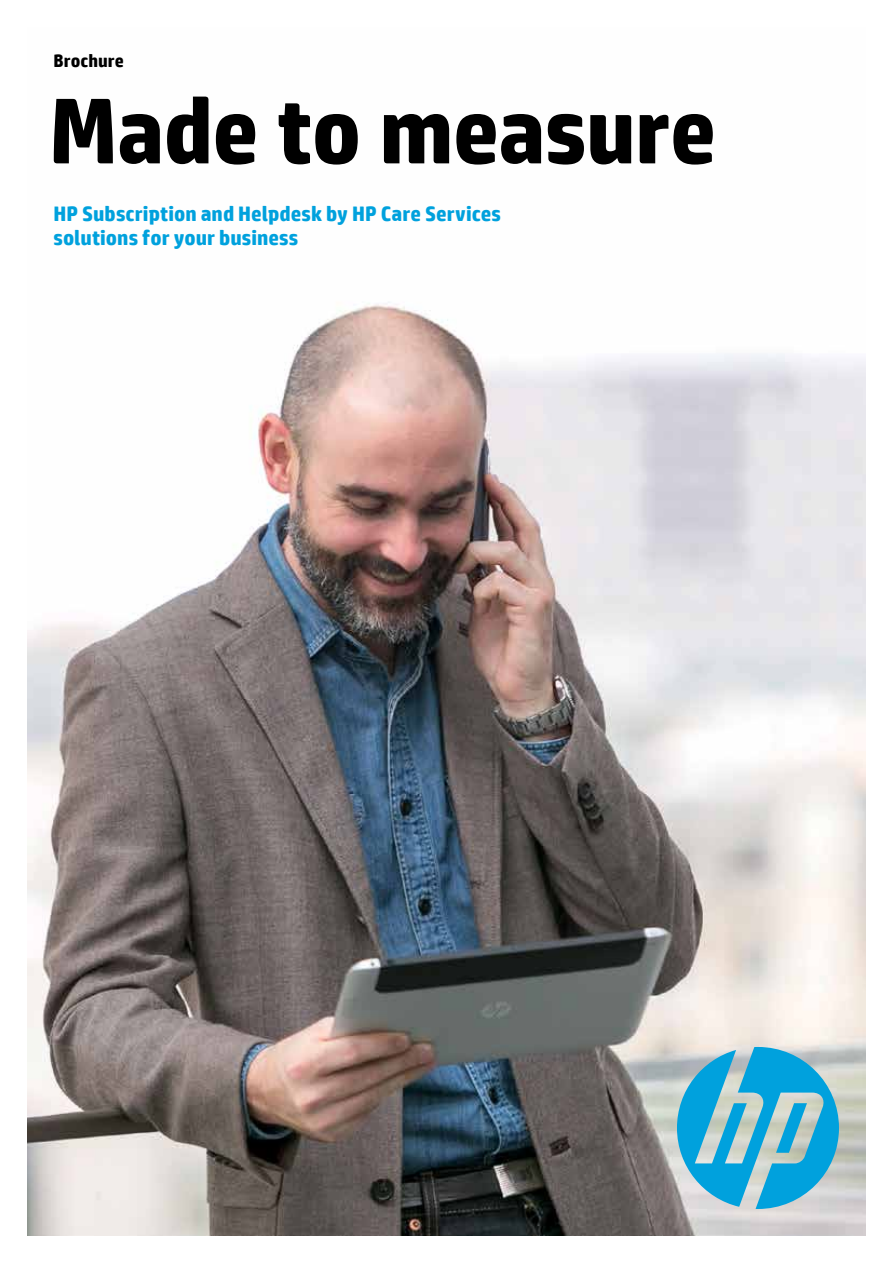
<style>
.page{position:relative;width:893px;height:1263px;background:#fff}
.page>*{position:absolute;margin:0;border:0;box-sizing:border-box;transform-origin:0 0}
.t1{font:700 93px "HP Simplified";letter-spacing:-.015em;color:#000}
.t2{font:700 21px/24px "HP Simplified";letter-spacing:.005em;color:#00a1dd}
.t3{font:700 18px "HP Simplified";letter-spacing:.005em;color:#000}
</style>
<div class="page">
<img style="left:27px;top:302px;width:839px;height:934px">
<svg style="left:677px;top:1047px;width:162px;height:162px;background:#62b7d4"></svg>
<p class="t3" style="left:53px;top:49px;width:72px">Brochure</p>
<h1 class="t1" style="left:49px;top:70px;width:669px">Made to measure</h1>
<p class="t2" style="left:53px;top:202px;width:449px">HP Subscription and Helpdesk by HP Care Services solutions for your business</p>
</div>
